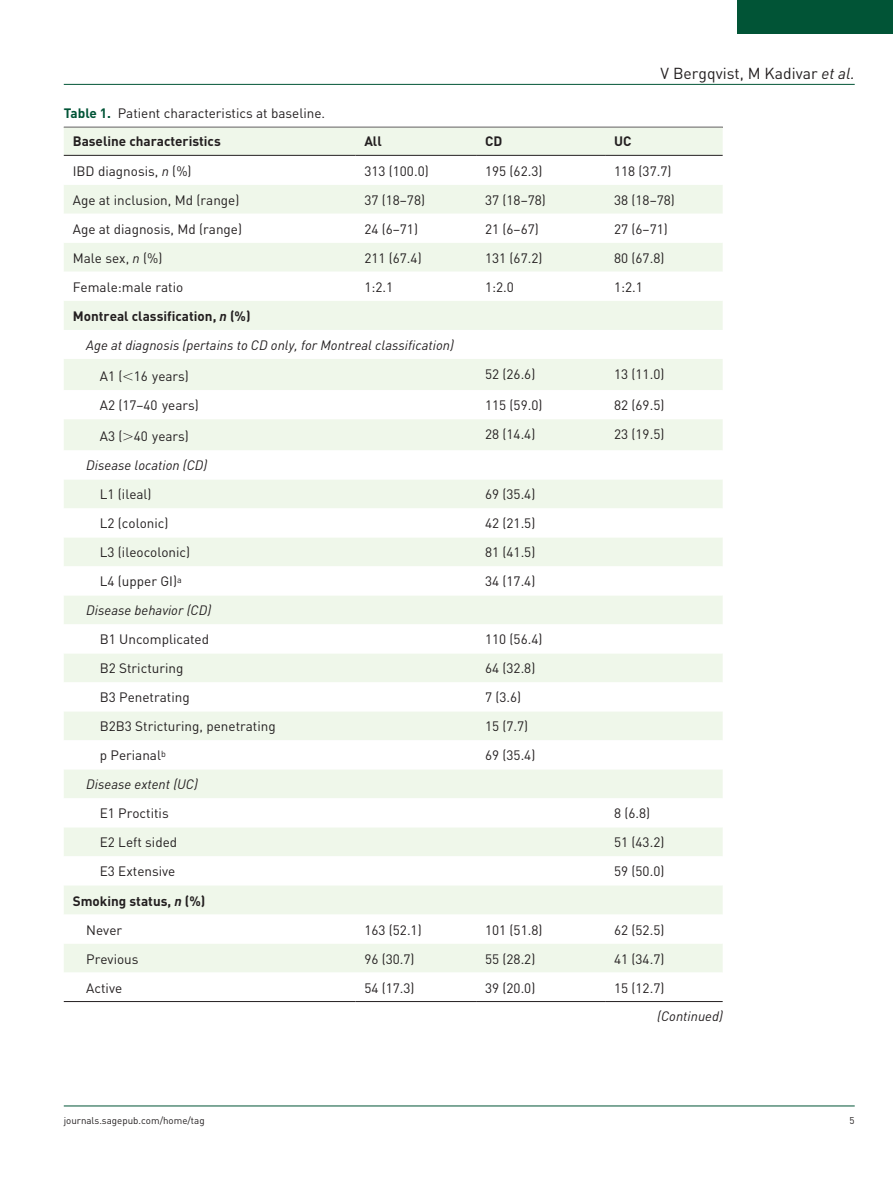
<style>
.page{position:relative;width:893px;height:1191px;background:#fff}
.page>*{position:absolute;margin:0;border:0;box-sizing:border-box;transform-origin:0 0}
.t1{font:15.75px "DIN";color:#231f20}
.t2{font:13.5px/28.5px "DIN";color:#231f20}
.t3{font:italic 13.5px/29px "DIN";color:#231f20}
.t4{font:700 13.5px/29px "DIN";color:#231f20}
.t5{font:9.75px "DIN";color:#231f20}
.s1{font-weight:700;color:#015436}
.s2{font-weight:700}
.s3{font-style:italic}
.s4{font-weight:700;font-style:normal}
.s5{font-weight:400}
</style>
<div class="page">
<hr style="left:64px;top:84px;width:791px;height:1px;background:#015436">
<hr style="left:64px;top:1105px;width:791px;height:1px;background:#015436">
<div style="left:738px;top:0;width:155px;height:34px;background:#015436"></div>
<hr style="left:64px;top:127px;width:659px;height:1px;background:#231f20">
<div style="left:64px;top:128px;width:659px;height:27px;background:#eff7ea"></div>
<svg style="left:64px;top:185px;width:659px;height:787px;fill:#eff7ea"></svg>
<hr style="left:64px;top:155px;width:291px;height:1px;background:#231f20">
<hr style="left:355px;top:155px;width:121px;height:1px;background:#231f20">
<hr style="left:476px;top:155px;width:129px;height:1px;background:#231f20">
<hr style="left:605px;top:155px;width:118px;height:1px;background:#231f20">
<hr style="left:64px;top:1001px;width:291px;height:1px;background:#231f20">
<hr style="left:355px;top:1001px;width:121px;height:1px;background:#231f20">
<hr style="left:476px;top:1001px;width:129px;height:1px;background:#231f20">
<hr style="left:605px;top:1001px;width:118px;height:1px;background:#231f20">
<svg style="left:124px;top:373px;width:9px;height:8px"></svg>
<svg style="left:124px;top:433px;width:9px;height:8px"></svg>
<p class="t2" style="left:73px;top:98px;width:254px;text-indent:-9px"><span class="s1">Table 1.</span> Patient characteristics at baseline.<br><span class="s2">Baseline characteristics</span></p>
<p class="t4" style="left:364px;top:126px;width:19px">All</p>
<p class="t4" style="left:485px;top:126px;width:19px">CD</p>
<p class="t4" style="left:614px;top:126px;width:19px">UC</p>
<p class="t1" style="left:660px;top:63px;width:196px">V Bergqvist, M Kadivar <span class="s3">et al.</span></p>
<p class="t2" style="left:73px;top:156px;width:120px">IBD diagnosis, <span class="s3">n</span> (%)</p>
<p class="t2" style="left:364px;top:156px;width:66px">313 (100.0)</p>
<p class="t2" style="left:485px;top:156px;width:59px">195 (62.3)</p>
<p class="t2" style="left:614px;top:156px;width:59px">118 (37.7)</p>
<p class="t2" style="left:73px;top:185px;width:168px">Age at inclusion, Md (range)</p>
<p class="t2" style="left:364px;top:185px;width:62px">37 (18–78)</p>
<p class="t2" style="left:485px;top:185px;width:62px">37 (18–78)</p>
<p class="t2" style="left:614px;top:185px;width:62px">38 (18–78)</p>
<p class="t2" style="left:73px;top:214px;width:171px">Age at diagnosis, Md (range)</p>
<p class="t2" style="left:364px;top:214px;width:55px">24 (6–71)</p>
<p class="t2" style="left:485px;top:214px;width:55px">21 (6–67)</p>
<p class="t2" style="left:614px;top:214px;width:55px">27 (6–71)</p>
<p class="t2" style="left:73px;top:243px;width:91px">Male sex, <span class="s3">n</span> (%)</p>
<p class="t2" style="left:364px;top:243px;width:59px">211 (67.4)</p>
<p class="t2" style="left:485px;top:243px;width:59px">131 (67.2)</p>
<p class="t2" style="left:614px;top:243px;width:52px">80 (67.8)</p>
<p class="t2" style="left:73px;top:272px;width:112px">Female:male ratio</p>
<p class="t2" style="left:364px;top:272px;width:30px">1:2.1</p>
<p class="t2" style="left:485px;top:272px;width:30px">1:2.0</p>
<p class="t2" style="left:614px;top:272px;width:30px">1:2.1</p>
<p class="t3" style="left:86px;top:301px;width:369px;text-indent:-14px"><span class="s4">Montreal classification,</span> <span class="s2">n</span> <span class="s4">(%)<br></span>Age at diagnosis (pertains to CD only, for Montreal classification)</p>
<p class="t2" style="left:100px;top:362px;width:91px">A1 ( 16 years)</p>
<p class="t2" style="left:485px;top:359px;width:52px">52 (26.6)</p>
<p class="t2" style="left:614px;top:359px;width:52px">13 (11.0)</p>
<p class="t2" style="left:100px;top:391px;width:101px">A2 (17–40 years)</p>
<p class="t2" style="left:485px;top:391px;width:59px">115 (59.0)</p>
<p class="t2" style="left:614px;top:391px;width:52px">82 (69.5)</p>
<p class="t2" style="left:100px;top:422px;width:91px">A3 ( 40 years)</p>
<p class="t2" style="left:485px;top:420px;width:52px">28 (14.4)</p>
<p class="t2" style="left:614px;top:420px;width:52px">23 (19.5)</p>
<p class="t3" style="left:86px;top:451px;width:123px">Disease location (CD)</p>
<p class="t2" style="left:100px;top:480px;width:53px">L1 (ileal)</p>
<p class="t2" style="left:485px;top:480px;width:52px">69 (35.4)</p>
<p class="t2" style="left:100px;top:509px;width:70px">L2 (colonic)</p>
<p class="t2" style="left:485px;top:509px;width:52px">42 (21.5)</p>
<p class="t2" style="left:100px;top:538px;width:92px">L3 (ileocolonic)</p>
<p class="t2" style="left:485px;top:538px;width:52px">81 (41.5)</p>
<p class="t2" style="left:100px;top:567px;width:83px">L4 (upper GI)<sup>a</sup></p>
<p class="t2" style="left:485px;top:567px;width:52px">34 (17.4)</p>
<p class="t3" style="left:86px;top:596px;width:126px">Disease behavior (CD)</p>
<p class="t2" style="left:100px;top:625px;width:111px">B1 Uncomplicated</p>
<p class="t2" style="left:485px;top:625px;width:59px">110 (56.4)</p>
<p class="t2" style="left:100px;top:654px;width:85px">B2 Stricturing</p>
<p class="t2" style="left:485px;top:654px;width:52px">64 (32.8)</p>
<p class="t2" style="left:100px;top:683px;width:91px">B3 Penetrating</p>
<p class="t2" style="left:485px;top:683px;width:38px">7 (3.6)</p>
<p class="t2" style="left:100px;top:712px;width:177px">B2B3 Stricturing, penetrating</p>
<p class="t2" style="left:485px;top:712px;width:45px">15 (7.7)</p>
<p class="t2" style="left:100px;top:741px;width:68px">p Perianal<sup>b</sup></p>
<p class="t2" style="left:485px;top:741px;width:52px">69 (35.4)</p>
<p class="t3" style="left:86px;top:769px;width:113px">Disease extent (UC)</p>
<p class="t2" style="left:100px;top:799px;width:70px">E1 Proctitis</p>
<p class="t2" style="left:614px;top:799px;width:38px">8 (6.8)</p>
<p class="t2" style="left:100px;top:828px;width:79px">E2 Left sided</p>
<p class="t2" style="left:614px;top:828px;width:52px">51 (43.2)</p>
<p class="t2" style="left:100px;top:857px;width:77px">E3 Extensive</p>
<p class="t2" style="left:614px;top:857px;width:52px">59 (50.0)</p>
<p class="t4" style="left:86px;top:885px;width:121px;text-indent:-14px">Smoking status, <span class="s3">n</span> (%)<br><span class="s5">Never</span></p>
<p class="t2" style="left:364px;top:915px;width:59px">163 (52.1)</p>
<p class="t2" style="left:485px;top:915px;width:59px">101 (51.8)</p>
<p class="t2" style="left:614px;top:915px;width:52px">62 (52.5)</p>
<p class="t2" style="left:86px;top:944px;width:54px">Previous</p>
<p class="t2" style="left:364px;top:944px;width:52px">96 (30.7)</p>
<p class="t2" style="left:485px;top:944px;width:52px">55 (28.2)</p>
<p class="t2" style="left:614px;top:944px;width:52px">41 (34.7)</p>
<p class="t2" style="left:86px;top:973px;width:37px">Active</p>
<p class="t2" style="left:364px;top:973px;width:52px">54 (17.3)</p>
<p class="t2" style="left:485px;top:973px;width:52px">39 (20.0)</p>
<p class="t2" style="left:614px;top:973px;width:52px">15 (12.7)</p>
<p class="t3" style="left:657px;top:1001px;width:67px">(Continued)</p>
<p class="t5" style="left:64px;top:1114px;width:142px">journals.sagepub.com/home/tag</p>
<p class="t5" style="left:850px;top:1114px;width:7px">5</p>
</div>
